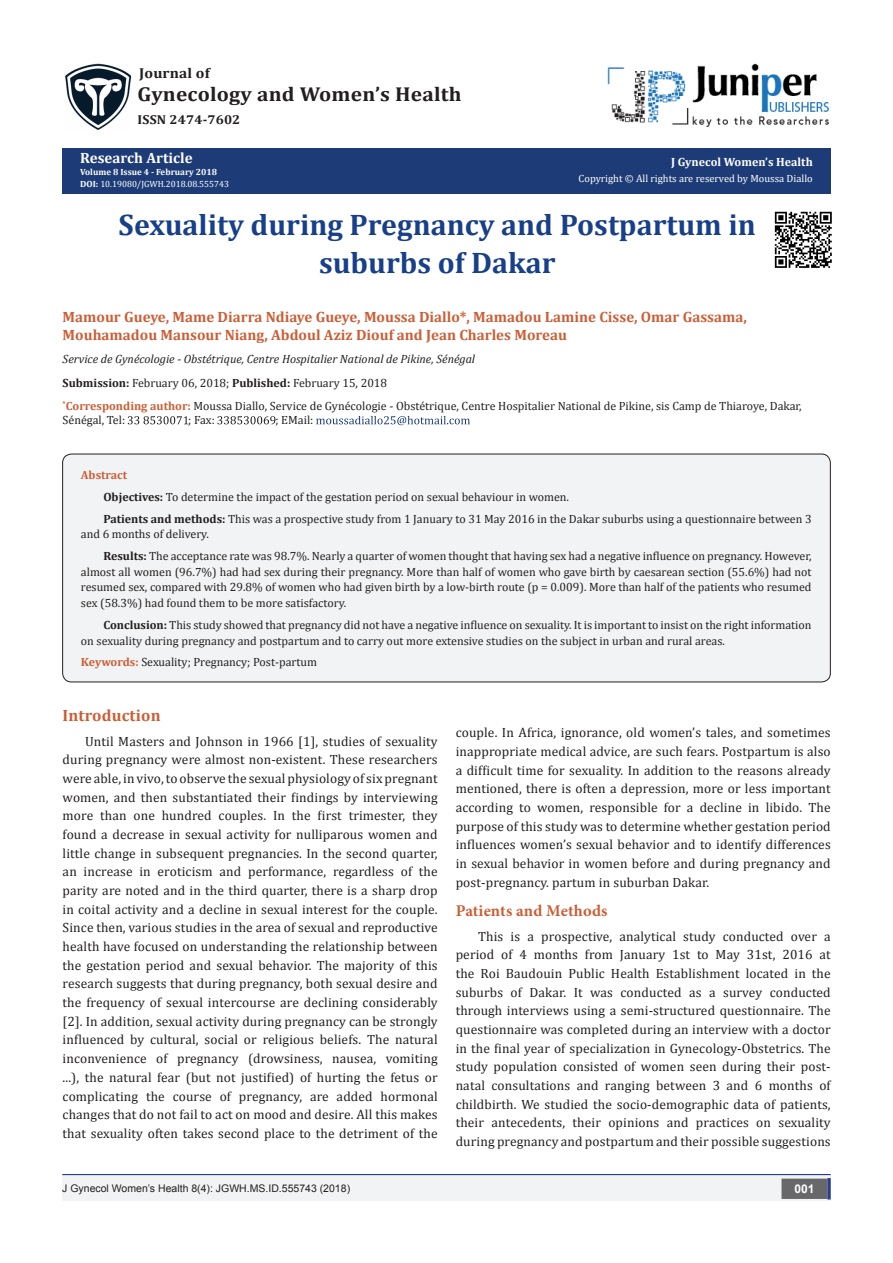
<style>
.page{position:relative;width:893px;height:1263px;background:#fff}
.page>*{position:absolute;margin:0;border:0;box-sizing:border-box;transform-origin:0 0}
.t1{font:700 29.85px/37.3px "Cambria";color:#183f89;text-align:center}
.t2{font:700 20.1px "Cambria";letter-spacing:.01em;color:#231f20;scale:1.06 1}
.t3{font:700 16.5px "Minion Pro";letter-spacing:.01em;color:#ca5f37}
.t4{font:700 16.5px "Cambria";letter-spacing:.01em;color:#ca5f37}
.t5{font:700 15px/18px "Cambria";color:#ca5f37}
.t6{font:700 15px "Cambria";color:#fffefc}
.t7{font:700 14.4px "Cambria";letter-spacing:.01em;color:#231f20;scale:1.06 1}
.t8{font:13.5px/18.8px "Cambria";letter-spacing:.01em;color:#231f20;text-align:justify}
.t9{font:700 12.9px "Cambria";letter-spacing:.01em;color:#231f20;scale:1.06 1}
.t10{font:12px/15.8px "Cambria";color:#231f20}
.t11{font:italic 12px "Cambria";color:#231f20}
.t12{font:700 12px "Cambria";color:#fffefc}
.t13{font:700 12px "Cambria";color:#ca5f37}
.t14{font:700 12px "Arial";color:#fff}
.t15{font:10.5px "Arial";color:#231f20}
.t16{font:10.5px "Cambria";color:#fffefc}
.t17{font:9px "Cambria";color:#fff}
.t18{font:700 9px "Cambria";color:#fffefc}
.s1{font-weight:700}
.s2{color:#fff}
.s3{font-weight:700;color:#ca5f37}
</style>
<div class="page">
<div style="left:62px;top:148px;width:769px;height:45px;background:#1d3c77"></div>
<div style="left:62px;top:1175px;width:441px;height:26px;background:#f2f3f4"></div>
<div style="left:503px;top:1175px;width:328px;height:26px;background:#f2f3f4"></div>
<div style="left:782px;top:1179px;width:45px;height:19px;background:#68676a"></div>
<div style="left:781px;top:1178px;width:46px;height:21px;border:2px solid #68676a"></div>
<svg style="left:827px;top:1178px;width:4px;height:21px"></svg>
<img style="left:65px;top:63px;width:66px;height:67px">
<img style="left:607px;top:63px;width:222px;height:64px">
<hr style="left:62px;top:1174px;width:769px;height:1px;background:#253f8e">
<svg style="left:128px;top:416px;width:60px;height:8px"></svg>
<svg style="left:217px;top:416px;width:58px;height:8px"></svg>
<svg style="left:316px;top:416px;width:154px;height:9px"></svg>
<div style="left:63px;top:454px;width:767px;height:228px;background:#f2f3f4;border-radius:9px"></div>
<div style="left:62px;top:454px;width:769px;height:228px;border:1px solid #231f20;border-radius:9px"></div>
<img style="left:774px;top:211px;width:58px;height:57px">
<p class="t7" style="left:139px;top:63px;width:68px">Journal of</p>
<p class="t2" style="left:138px;top:80px;width:307px">Gynecology and Women’s Health</p>
<p class="t9" style="left:138px;top:110px;width:98px">ISSN 2474-7602</p>
<p class="t6" style="left:80px;top:147px;width:114px">Research Article</p>
<p class="t18" style="left:80px;top:166px;width:138px">Volume 8 Issue 4 - February 2018</p>
<p class="t17" style="left:80px;top:179px;width:150px"><span class="s1">DOI:</span> 10.19080/JGWH.2018.08.555743</p>
<p class="t12" style="left:671px;top:154px;width:143px">J Gynecol Women’s Health</p>
<p class="t16" style="left:579px;top:172px;width:236px">Copyright © All rights are reserved by <span class="s2">Moussa Diallo</span></p>
<p class="t1" style="left:119px;top:206px;width:639px">Sexuality during Pregnancy and Postpartum in suburbs of Dakar</p>
<p class="t5" style="left:63px;top:307px;width:686px">Mamour Gueye, Mame Diarra Ndiaye Gueye, Moussa Diallo*, Mamadou Lamine Cisse, Omar Gassama,<br>Mouhamadou Mansour Niang, Abdoul Aziz Diouf and Jean Charles Moreau</p>
<p class="t11" style="left:63px;top:351px;width:414px">Service de Gynécologie - Obstétrique, Centre Hospitalier National de Pikine, Sénégal</p>
<p class="t10" style="left:63px;top:375px;width:326px"><span class="s1">Submission:</span> February 06, 2018; <span class="s1">Published:</span> February 15, 2018</p>
<p class="t10" style="left:63px;top:399px;width:741px;line-height:14.4px"><sup>*</sup><span class="s3">Corresponding author:</span> Moussa Diallo, Service de Gynécologie - Obstétrique, Centre Hospitalier National de Pikine, sis Camp de Thiaroye, Dakar,<br>Sénégal, Tel:</p>
<p class="t10" style="left:188px;top:412px;width:28px">; Fax:</p>
<p class="t10" style="left:275px;top:412px;width:39px">; EMail:</p>
<p class="t13" style="left:81px;top:467px;width:48px">Abstract</p>
<p class="t10" style="left:103px;top:489px;width:467px"><span class="s1">Objectives:</span> To determine the impact of the gestation period on sexual behaviour in women.</p>
<p class="t10" style="left:81px;top:511px;width:732px;text-indent:22px"><span class="s1">Patients and methods:</span> This was a prospective study from 1 January to 31 May 2016 in the Dakar suburbs using a questionnaire between 3 and 6 months of delivery.</p>
<p class="t10" style="left:81px;top:548px;width:732px;text-align:justify;text-indent:22px"><span class="s1">Results:</span> The acceptance rate was 98.7%. Nearly a quarter of women thought that having sex had a negative influence on pregnancy. However, almost all women (96.7%) had had sex during their pregnancy. More than half of women who gave birth by caesarean section (55.6%) had not resumed sex, compared with 29.8% of women who had given birth by a low-birth route (p = 0.009). More than half of the patients who resumed sex (58.3%) had found them to be more satisfactory.</p>
<p class="t10" style="left:81px;top:617px;width:732px;text-indent:22px"><span class="s1">Conclusion:</span> This study showed that pregnancy did not have a negative influence on sexuality. It is important to insist on the right information on sexuality during pregnancy and postpartum and to carry out more extensive studies on the subject in urban and rural areas.</p>
<p class="t10" style="left:81px;top:654px;width:238px"><span class="s3">Keywords:</span> Sexuality; Pregnancy; Post-partum</p>
<p class="t4" style="left:63px;top:704px;width:99px">Introduction</p>
<p class="t8" style="left:63px;top:731px;width:377px;text-indent:22px">Until Masters and Johnson in 1966 [1], studies of sexuality during pregnancy were almost non-existent. These researchers were able, in vivo, to observe the sexual physiology of six pregnant women, and then substantiated their findings by interviewing more than one hundred couples. In the first trimester, they found a decrease in sexual activity for nulliparous women and little change in subsequent pregnancies. In the second quarter, an increase in eroticism and performance, regardless of the parity are noted and in the third quarter, there is a sharp drop in coital activity and a decline in sexual interest for the couple.<br>Since then, various studies in the area of sexual and reproductive health have focused on understanding the relationship between the gestation period and sexual behavior. The majority of this research suggests that during pregnancy, both sexual desire and the frequency of sexual intercourse are declining considerably [2]. In addition, sexual activity during pregnancy can be strongly influenced by cultural, social or religious beliefs. The natural inconvenience of pregnancy (drowsiness, nausea, vomiting ...), the natural fear (but not justified) of hurting the fetus or complicating the course of pregnancy, are added hormonal changes that do not fail to act on mood and desire. All this makes that sexuality often takes second place to the detriment of the</p>
<p class="t8" style="left:456px;top:723px;width:377px">couple. In Africa, ignorance, old women’s tales, and sometimes inappropriate medical advice, are such fears. Postpartum is also a difficult time for sexuality. In addition to the reasons already mentioned, there is often a depression, more or less important according to women, responsible for a decline in libido. The purpose of this study was to determine whether gestation period influences women’s sexual behavior and to identify differences in sexual behavior in women before and during pregnancy and post-pregnancy. partum in suburban Dakar.</p>
<p class="t3" style="left:456px;top:899px;width:153px">Patients and Methods</p>
<p class="t8" style="left:456px;top:926px;width:377px;text-indent:22px">This is a prospective, analytical study conducted over a period of 4 months from January 1st to May 31st, 2016 at the Roi Baudouin Public Health Establishment located in the suburbs of Dakar. It was conducted as a survey conducted through interviews using a semi-structured questionnaire. The questionnaire was completed during an interview with a doctor in the final year of specialization in Gynecology-Obstetrics. The study population consisted of women seen during their post&shy;natal consultations and ranging between 3 and 6 months of childbirth. We studied the socio-demographic data of patients, their antecedents, their opinions and practices on sexuality during pregnancy and postpartum and their possible suggestions</p>
<p class="t15" style="left:62px;top:1181px;width:289px">J Gynecol Women’s Health 8(4): JGWH.MS.ID.555743 (2018)</p>
<p class="t14" style="left:794px;top:1181px;width:22px">001</p>
</div>
